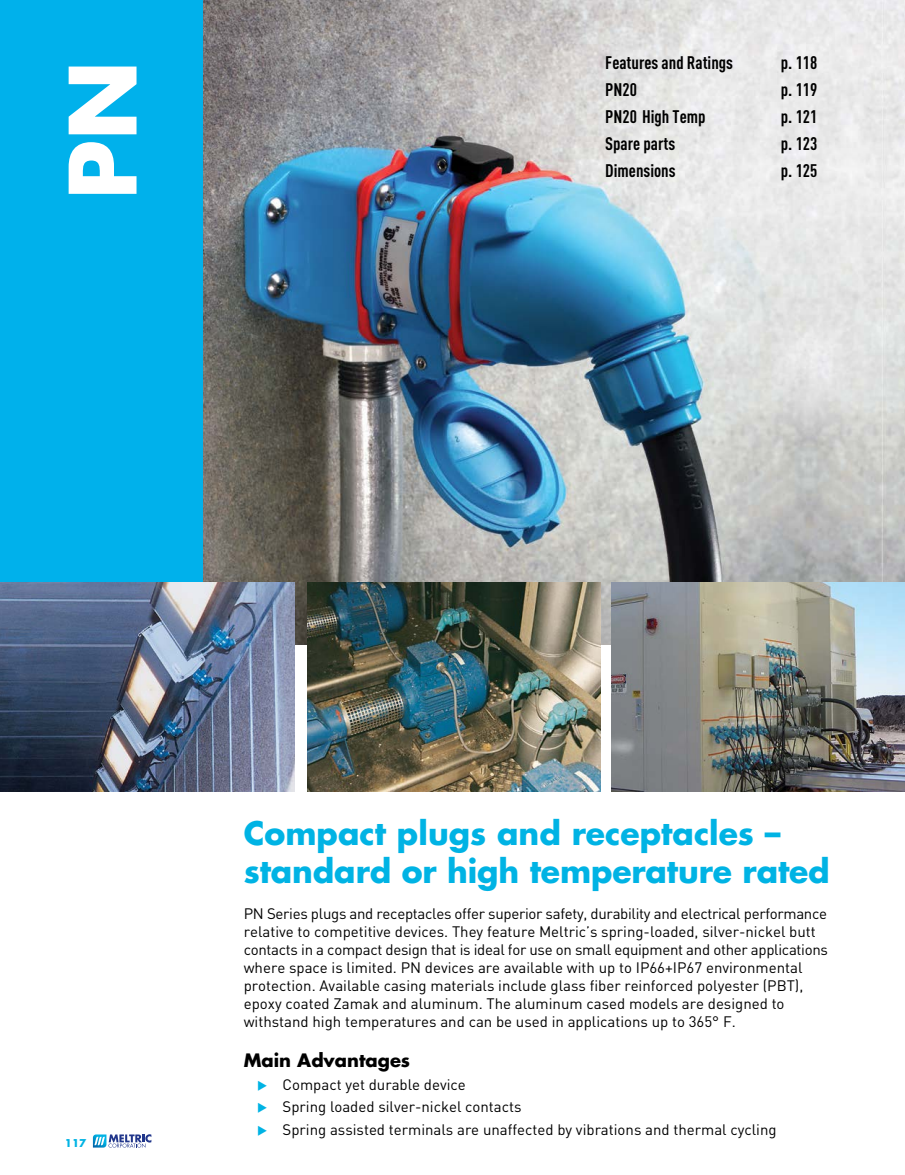
<style>
.page{position:relative;width:905px;height:1175px;background:#fff}
.page>*{position:absolute;margin:0;border:0;box-sizing:border-box;transform-origin:0 0}
.t1{font:700 90px "Futura";color:#fff}
.t2{font:700 31.5px/37.8px "Futura";letter-spacing:-.005em;color:#00b3e4}
.t3{font:700 18px "DIN Cond";color:#000}
.t4{font:700 18px "Futura";color:#000}
.t5{font:15px/18px "DIN";color:#000}
.t6{font:700 10.5px "Futura";color:#00b3e4}
.s1{color:#00b3e4}
</style>
<div class="page">
<svg style="left:93px;top:1134px;width:58px;height:13px"></svg>
<img style="left:202px;top:0;width:702px;height:645px">
<div style="left:0;top:0;width:202px;height:751px;background:#00b1eb"></div>
<img style="left:611px;top:583px;width:293px;height:208px">
<img style="left:307px;top:583px;width:293px;height:208px">
<img style="left:0;top:583px;width:295px;height:208px">
<h1 class="t1" style="left:40px;top:200px;width:140px;rotate:-90deg">PN</h1>
<p class="t3" style="left:605px;top:51px;width:129px">Features and Ratings</p>
<p class="t3" style="left:780px;top:51px;width:38px">p. 118</p>
<p class="t3" style="left:605px;top:78px;width:33px">PN20</p>
<p class="t3" style="left:780px;top:78px;width:38px">p. 119</p>
<p class="t3" style="left:605px;top:105px;width:102px">PN20 High Temp</p>
<p class="t3" style="left:780px;top:105px;width:38px">p. 121</p>
<p class="t3" style="left:605px;top:132px;width:71px">Spare parts</p>
<p class="t3" style="left:780px;top:132px;width:38px">p. 123</p>
<p class="t3" style="left:605px;top:159px;width:72px">Dimensions</p>
<p class="t3" style="left:780px;top:159px;width:38px">p. 125</p>
<p class="t6" style="left:65px;top:1135px;width:23px">117</p>
<h2 class="t2" style="left:244px;top:813px;width:587px">Compact plugs and receptacles – standard or high temperature rated</h2>
<p class="t5" style="left:244px;top:903px;width:585px">PN Series plugs and receptacles offer superior safety, durability and electrical performance relative to competitive devices. They feature Meltric’s spring-loaded, silver-nickel butt contacts in a compact design that is ideal for use on small equipment and other applications where space is limited. PN devices are available with up to IP66+IP67 environmental protection. Available casing materials include glass fiber reinforced polyester (PBT), epoxy coated Zamak and aluminum. The aluminum cased models are designed to withstand high temperatures and can be used in applications up to 365° F.</p>
<p class="t4" style="left:244px;top:1047px;width:168px">Main Advantages</p>
<p class="t5" style="left:257px;top:1074px;width:210px"><span class="s1">◆</span> Compact yet durable device</p>
<p class="t5" style="left:257px;top:1097px;width:266px"><span class="s1">◆</span> Spring loaded silver-nickel contacts</p>
<p class="t5" style="left:257px;top:1119px;width:521px"><span class="s1">◆</span> Spring assisted terminals are unaffected by vibrations and thermal cycling</p>
</div>
